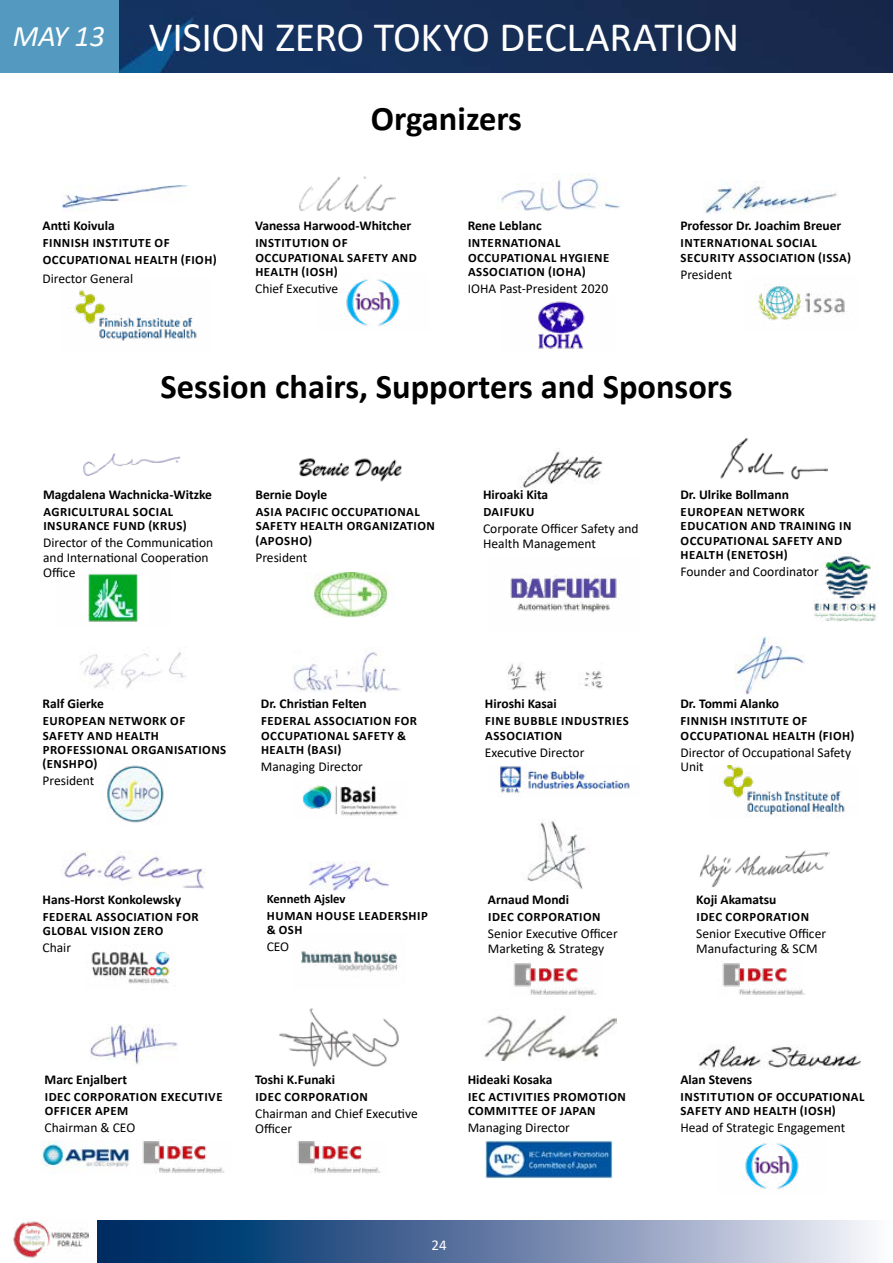
<style>
.page{position:relative;width:893px;height:1263px;background:#fff}
.page>*{position:absolute;margin:0;border:0;box-sizing:border-box;transform-origin:0 0}
.t1{font:42px "Calibri";letter-spacing:-.01em;color:#fff}
.t2{font:700 34.5px "Calibri";color:#000}
.t3{font:italic 30px "Calibri";color:#fff}
.t4{font:15px "Calibri";color:#fff}
.t5{font:13.5px/14.5px "Calibri";color:#000}
.t6{font:700 13.5px "Calibri";color:#000}
.t7{font:700 12.75px/14.2px "Calibri";letter-spacing:.04em;color:#000}
</style>
<div class="page">
<img style="left:13px;top:1220px;width:75px;height:38px">
<svg style="left:98px;top:1220px;width:771px;height:43px;background:#647fa5"></svg>
<img style="left:119px;top:0;width:774px;height:72px">
<div style="left:0;top:0;width:119px;height:72px;background:#549ac0"></div>
<img style="left:63px;top:185px;width:126px;height:26px">
<img style="left:299px;top:176px;width:96px;height:36px">
<img style="left:498px;top:173px;width:122px;height:38px">
<img style="left:705px;top:181px;width:132px;height:32px">
<img style="left:83px;top:453px;width:98px;height:23px">
<img style="left:299px;top:458px;width:103px;height:24px">
<img style="left:520px;top:451px;width:83px;height:38px">
<img style="left:720px;top:438px;width:108px;height:42px">
<img style="left:80px;top:652px;width:105px;height:36px">
<img style="left:292px;top:648px;width:108px;height:45px">
<img style="left:507px;top:663px;width:97px;height:28px">
<img style="left:310px;top:861px;width:78px;height:29px">
<img style="left:527px;top:821px;width:59px;height:68px">
<img style="left:699px;top:850px;width:130px;height:37px">
<img style="left:89px;top:1024px;width:89px;height:41px">
<img style="left:279px;top:1008px;width:120px;height:59px">
<img style="left:484px;top:1015px;width:132px;height:45px">
<img style="left:698px;top:1045px;width:163px;height:25px">
<img style="left:74px;top:287px;width:123px;height:54px">
<img style="left:346px;top:279px;width:54px;height:47px">
<img style="left:538px;top:301px;width:47px;height:48px">
<img style="left:758px;top:286px;width:87px;height:35px">
<img style="left:88px;top:573px;width:50px;height:49px">
<img style="left:305px;top:573px;width:87px;height:44px">
<img style="left:510px;top:575px;width:107px;height:37px">
<img style="left:814px;top:556px;width:62px;height:66px">
<img style="left:734px;top:636px;width:71px;height:58px">
<img style="left:107px;top:765px;width:57px;height:58px">
<img style="left:302px;top:785px;width:96px;height:31px">
<img style="left:498px;top:765px;width:132px;height:28px">
<img style="left:722px;top:765px;width:123px;height:51px">
<img style="left:91px;top:951px;width:79px;height:33px">
<img style="left:301px;top:951px;width:97px;height:23px">
<img style="left:513px;top:963px;width:83px;height:33px">
<img style="left:722px;top:963px;width:83px;height:33px">
<img style="left:297px;top:1141px;width:83px;height:33px">
<img style="left:142px;top:1141px;width:83px;height:33px">
<img style="left:40px;top:1140px;width:90px;height:30px">
<img style="left:486px;top:1140px;width:127px;height:38px">
<img style="left:745px;top:1143px;width:54px;height:46px">
<img style="left:61px;top:851px;width:144px;height:38px">
<h3 class="t3" style="left:13px;top:15px;width:94px">MAY 13</h3>
<h1 class="t1" style="left:149px;top:8px;width:592px">VISION ZERO TOKYO DECLARATION</h1>
<h2 class="t2" style="left:371px;top:94px;width:153px">Organizers</h2>
<p class="t6" style="left:43px;top:216px;width:74px">Antti Koivula</p>
<p class="t7" style="left:43px;top:235px;width:175px;line-height:16.5px">FINNISH INSTITUTE OF<br>OCCUPATIONAL HEALTH (FIOH)</p>
<p class="t5" style="left:43px;top:271px;width:92px">Director General</p>
<p class="t6" style="left:255px;top:216px;width:158px">Vanessa Harwood-Whitcher</p>
<p class="t7" style="left:255px;top:236px;width:163px">INSTITUTION OF<br>OCCUPATIONAL SAFETY AND<br>HEALTH (IOSH)</p>
<p class="t5" style="left:255px;top:281px;width:84px">Chief Executive</p>
<p class="t6" style="left:468px;top:216px;width:75px">Rene Leblanc</p>
<p class="t7" style="left:468px;top:236px;width:143px">INTERNATIONAL<br>OCCUPATIONAL HYGIENE<br>ASSOCIATION (IOHA)</p>
<p class="t5" style="left:468px;top:281px;width:142px">IOHA Past-President 2020</p>
<p class="t6" style="left:680px;top:216px;width:163px">Professor Dr. Joachim Breuer</p>
<p class="t7" style="left:681px;top:236px;width:172px">INTERNATIONAL SOCIAL<br>SECURITY ASSOCIATION (ISSA)</p>
<p class="t5" style="left:680px;top:267px;width:53px">President</p>
<h2 class="t2" style="left:160px;top:362px;width:573px">Session chairs, Supporters and Sponsors</h2>
<p class="t6" style="left:43px;top:485px;width:170px">Magdalena Wachnicka-Witzke</p>
<p class="t7" style="left:43px;top:505px;width:145px">AGRICULTURAL SOCIAL<br>INSURANCE FUND (KRUS)</p>
<p class="t5" style="left:43px;top:535px;width:172px">Director of the Communication and International Cooperation<br>Office</p>
<p class="t6" style="left:255px;top:485px;width:73px">Bernie Doyle</p>
<p class="t7" style="left:255px;top:505px;width:181px">ASIA PACIFIC OCCUPATIONAL<br>SAFETY HEALTH ORGANIZATION (APOSHO)</p>
<p class="t5" style="left:255px;top:549px;width:53px">President</p>
<p class="t6" style="left:483px;top:485px;width:67px">Hiroaki Kita</p>
<p class="t7" style="left:483px;top:505px;width:53px">DAIFUKU</p>
<p class="t5" style="left:483px;top:521px;width:157px">Corporate Officer Safety and<br>Health Management</p>
<p class="t6" style="left:680px;top:485px;width:110px">Dr. Ulrike Bollmann</p>
<p class="t7" style="left:681px;top:505px;width:172px">EUROPEAN NETWORK<br>EDUCATION AND TRAINING IN<br>OCCUPATIONAL SAFETY AND<br>HEALTH (ENETOSH)</p>
<p class="t5" style="left:680px;top:564px;width:140px">Founder and Coordinator</p>
<p class="t6" style="left:43px;top:694px;width:63px">Ralf Gierke</p>
<p class="t7" style="left:43px;top:714px;width:185px">EUROPEAN NETWORK OF<br>SAFETY AND HEALTH<br>PROFESSIONAL ORGANISATIONS (ENSHPO)</p>
<p class="t5" style="left:43px;top:773px;width:53px">President</p>
<p class="t6" style="left:261px;top:694px;width:108px">Dr. Christian Felten</p>
<p class="t7" style="left:261px;top:714px;width:157px">FEDERAL ASSOCIATION FOR<br>OCCUPATIONAL SAFETY &amp;<br>HEALTH (BASI)</p>
<p class="t5" style="left:261px;top:759px;width:104px">Managing Director</p>
<p class="t6" style="left:43px;top:890px;width:140px">Hans-Horst Konkolewsky</p>
<p class="t7" style="left:43px;top:910px;width:157px">FEDERAL ASSOCIATION FOR<br>GLOBAL VISION ZERO</p>
<p class="t5" style="left:43px;top:940px;width:30px">Chair</p>
<p class="t7" style="left:267px;top:891px;width:163px;line-height:16.4px">Kenneth Ajslev<br>HUMAN HOUSE LEADERSHIP</p>
<p class="t7" style="left:267px;top:922px;width:37px">&amp; OSH</p>
<p class="t5" style="left:267px;top:939px;width:24px">CEO</p>
<p class="t6" style="left:485px;top:694px;width:73px">Hiroshi Kasai</p>
<p class="t7" style="left:485px;top:714px;width:145px">FINE BUBBLE INDUSTRIES<br>ASSOCIATION</p>
<p class="t5" style="left:485px;top:744px;width:101px">Executive Director</p>
<p class="t6" style="left:488px;top:890px;width:83px">Arnaud Mondi</p>
<p class="t7" style="left:488px;top:910px;width:114px">IDEC CORPORATION</p>
<p class="t5" style="left:488px;top:926px;width:131px">Senior Executive Officer<br>Marketing &amp; Strategy</p>
<p class="t6" style="left:45px;top:1070px;width:84px">Marc Enjalbert</p>
<p class="t7" style="left:45px;top:1090px;width:179px">IDEC CORPORATION EXECUTIVE<br>OFFICER APEM</p>
<p class="t5" style="left:45px;top:1120px;width:92px">Chairman &amp; CEO</p>
<p class="t6" style="left:255px;top:1070px;width:81px">Toshi K.Funaki</p>
<p class="t7" style="left:255px;top:1090px;width:114px">IDEC CORPORATION</p>
<p class="t5" style="left:255px;top:1106px;width:164px">Chairman and Chief Executive<br>Officer</p>
<p class="t6" style="left:468px;top:1070px;width:86px">Hideaki Kosaka</p>
<p class="t7" style="left:468px;top:1090px;width:159px">IEC ACTIVITIES PROMOTION<br>COMMITTEE OF JAPAN</p>
<p class="t5" style="left:468px;top:1120px;width:104px">Managing Director</p>
<p class="t4" style="left:431px;top:1234px;width:17px">24</p>
<p class="t6" style="left:680px;top:694px;width:100px">Dr. Tommi Alanko</p>
<p class="t7" style="left:681px;top:714px;width:175px">FINNISH INSTITUTE OF<br>OCCUPATIONAL HEALTH (FIOH)</p>
<p class="t5" style="left:680px;top:744px;width:172px">Director of Occupational Safety<br>Unit</p>
<p class="t6" style="left:696px;top:890px;width:82px">Koji Akamatsu</p>
<p class="t7" style="left:696px;top:910px;width:114px">IDEC CORPORATION</p>
<p class="t5" style="left:696px;top:926px;width:131px">Senior Executive Officer<br>Manufacturing &amp; SCM</p>
<p class="t6" style="left:680px;top:1070px;width:73px">Alan Stevens</p>
<p class="t7" style="left:681px;top:1090px;width:185px">INSTITUTION OF OCCUPATIONAL<br>SAFETY AND HEALTH (IOSH)</p>
<p class="t5" style="left:680px;top:1120px;width:167px">Head of Strategic Engagement</p>
</div>
